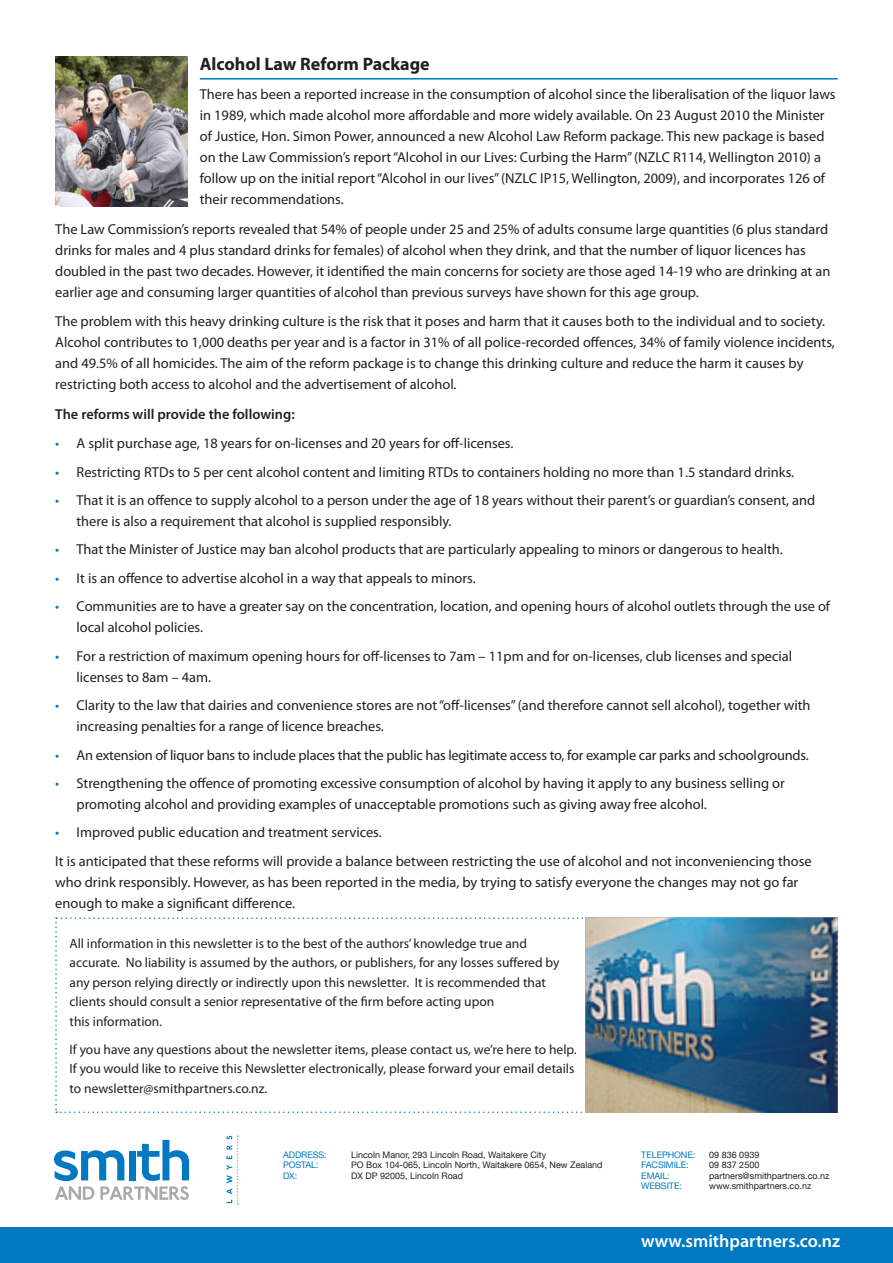
<style>
.page{position:relative;width:893px;height:1263px;background:#fff}
.page>*{position:absolute;margin:0;border:0;box-sizing:border-box;transform-origin:0 0}
.t1{font:600 18px "Myriad Pro";color:#fff}
.t2{font:700 18px "Myriad Pro";color:#231f20}
.t3{font:14.4px/21px "Myriad Pro";color:#231f20}
.t4{font:600 14.4px "Myriad Pro";color:#231f20}
.t5{font:13.5px/19.5px "Myriad Pro";color:#231f20}
.t6{font:9px "Helvetica Neue";color:#231f20}
.t7{font:9px "Helvetica Neue";letter-spacing:-.01em;color:#0079c2}
.s1{color:#0079c2}
</style>
<div class="page">
<div style="left:0;top:1227px;width:893px;height:36px;background:#0079c2"></div>
<svg style="left:226px;top:1135px;width:12px;height:69px"></svg>
<svg style="left:54px;top:1140px;width:135px;height:60px"></svg>
<div style="left:128px;top:1139px;width:9px;height:9px;background:#fff;border-radius:50%"></div>
<svg style="left:55px;top:917px;width:529px;height:196px"></svg>
<img style="left:585px;top:917px;width:253px;height:196px">
<hr style="left:200px;top:78px;width:638px;height:2px;background:#0079c2">
<img style="left:55px;top:56px;width:132px;height:151px">
<p class="t2" style="left:200px;top:52px;width:231px">Alcohol Law Reform Package</p>
<p class="t3" style="left:200px;top:83px;width:637px">There has been a reported increase in the consumption of alcohol since the liberalisation of the liquor laws in 1989, which made alcohol more affordable and more widely available. On 23 August 2010 the Minister of Justice, Hon. Simon Power, announced a new Alcohol Law Reform package. This new package is based on the Law Commission’s report “Alcohol in our Lives: Curbing the Harm” (NZLC R114, Wellington 2010) a follow up on the initial report “Alcohol in our lives” (NZLC IP15, Wellington, 2009), and incorporates 126 of their recommendations.</p>
<p class="t3" style="left:55px;top:218px;width:776px">The Law Commission’s reports revealed that 54% of people under 25 and 25% of adults consume large quantities (6 plus standard drinks for males and 4 plus standard drinks for females) of alcohol when they drink, and that the number of liquor licences has doubled in the past two decades. However, it identified the main concerns for society are those aged 14-19 who are drinking at an earlier age and consuming larger quantities of alcohol than previous surveys have shown for this age group.</p>
<p class="t3" style="left:55px;top:310px;width:781px">The problem with this heavy drinking culture is the risk that it poses and harm that it causes both to the individual and to society.<br>Alcohol contributes to 1,000 deaths per year and is a factor in 31% of all police-recorded offences, 34% of family violence incidents, and 49.5% of all homicides. The aim of the reform package is to change this drinking culture and reduce the harm it causes by restricting both access to alcohol and the advertisement of alcohol.</p>
<p class="t4" style="left:55px;top:405px;width:241px">The reforms will provide the following:</p>
<p class="t3" style="left:55px;top:432px;width:460px"><span class="s1">•</span> A split purchase age, 18 years for on-licenses and 20 years for off-licenses.</p>
<p class="t3" style="left:55px;top:461px;width:740px"><span class="s1">•</span> Restricting RTDs to 5 per cent alcohol content and limiting RTDs to containers holding no more than 1.5 standard drinks.</p>
<p class="t3" style="left:77px;top:489px;width:740px;text-indent:-21px"><span class="s1">•</span> That it is an offence to supply alcohol to a person under the age of 18 years without their parent’s or guardian’s consent, and there is also a requirement that alcohol is supplied responsibly.</p>
<p class="t3" style="left:55px;top:539px;width:729px"><span class="s1">•</span> That the Minister of Justice may ban alcohol products that are particularly appealing to minors or dangerous to health.</p>
<p class="t3" style="left:55px;top:567px;width:422px"><span class="s1">•</span> It is an offence to advertise alcohol in a way that appeals to minors.</p>
<p class="t3" style="left:77px;top:596px;width:755px;text-indent:-21px"><span class="s1">•</span> Communities are to have a greater say on the concentration, location, and opening hours of alcohol outlets through the use of local alcohol policies.</p>
<p class="t3" style="left:77px;top:645px;width:717px;text-indent:-21px"><span class="s1">•</span> For a restriction of maximum opening hours for off-licenses to 7am – 11pm and for on-licenses, club licenses and special licenses to 8am – 4am.</p>
<p class="t3" style="left:77px;top:695px;width:736px;text-indent:-21px"><span class="s1">•</span> Clarity to the law that dairies and convenience stores are not “off-licenses” (and therefore cannot sell alcohol), together with increasing penalties for a range of licence breaches.</p>
<p class="t3" style="left:55px;top:744px;width:755px"><span class="s1">•</span> An extension of liquor bans to include places that the public has legitimate access to, for example car parks and schoolgrounds.</p>
<p class="t3" style="left:77px;top:772px;width:710px;text-indent:-21px"><span class="s1">•</span> Strengthening the offence of promoting excessive consumption of alcohol by having it apply to any business selling or promoting alcohol and providing examples of unacceptable promotions such as giving away free alcohol.</p>
<p class="t3" style="left:55px;top:818px;width:758px;line-height:28.5px"><span class="s1">•</span> Improved public education and treatment services.<br>It is anticipated that these reforms will provide a balance between restricting the use of alcohol and not inconveniencing those</p>
<p class="t3" style="left:55px;top:871px;width:744px">who drink responsibly. However, as has been reported in the media, by trying to satisfy everyone the changes may not go far enough to make a significant difference.</p>
<p class="t5" style="left:70px;top:933px;width:491px">All information in this newsletter is to the best of the authors’ knowledge true and accurate. No liability is assumed by the authors, or publishers, for any losses suffered by any person relying directly or indirectly upon this newsletter. It is recommended that clients should consult a senior representative of the firm before acting upon<br>this information.</p>
<p class="t5" style="left:70px;top:1039px;width:509px">If you have any questions about the newsletter items, please contact us, we’re here to help.<br>If you would like to receive this Newsletter electronically, please forward your email details to newsletter@smithpartners.co.nz.</p>
<p class="t7" style="left:283px;top:1149px;width:45px">ADDRESS:</p>
<p class="t6" style="left:351px;top:1149px;width:197px">Lincoln Manor, 293 Lincoln Road, Waitakere City</p>
<p class="t7" style="left:283px;top:1160px;width:37px">POSTAL:</p>
<p class="t6" style="left:351px;top:1160px;width:253px">PO Box 104-065, Lincoln North, Waitakere 0654, New Zealand</p>
<p class="t7" style="left:283px;top:1170px;width:16px">DX:</p>
<p class="t6" style="left:351px;top:1170px;width:114px">DX DP 92005, Lincoln Road</p>
<p class="t7" style="left:641px;top:1149px;width:56px">TELEPHONE:</p>
<p class="t6" style="left:709px;top:1149px;width:52px">09 836 0939</p>
<p class="t7" style="left:641px;top:1160px;width:49px">FACSIMILE:</p>
<p class="t6" style="left:709px;top:1160px;width:52px">09 837 2500</p>
<p class="t7" style="left:641px;top:1170px;width:30px">EMAIL:</p>
<p class="t6" style="left:709px;top:1170px;width:122px">partners@smithpartners.co.nz</p>
<p class="t7" style="left:641px;top:1181px;width:42px">WEBSITE:</p>
<p class="t6" style="left:709px;top:1181px;width:104px">www.smithpartners.co.nz</p>
<p class="t1" style="left:641px;top:1230px;width:201px">www.smithpartners.co.nz</p>
</div>
